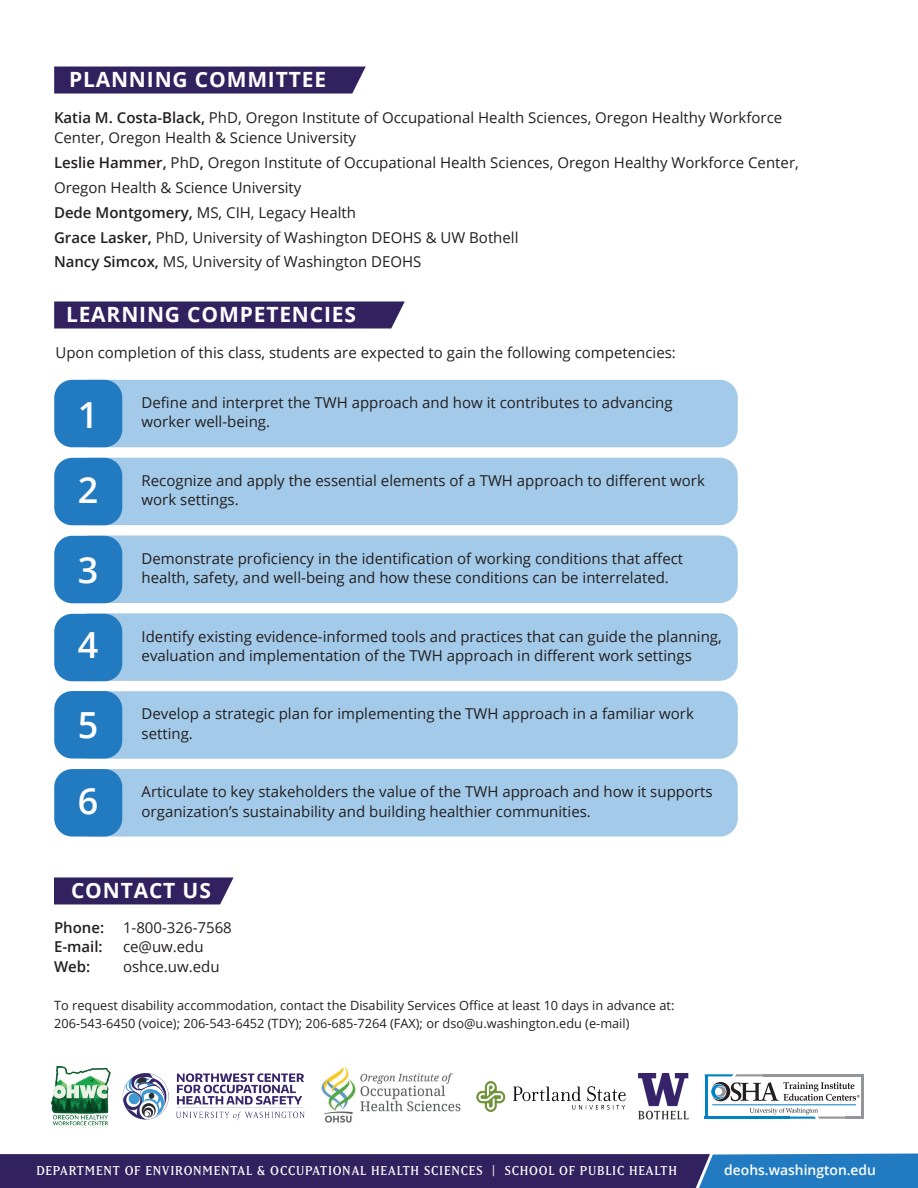
<style>
.page{position:relative;width:918px;height:1188px;background:#fff}
.page>*{position:absolute;margin:0;border:0;box-sizing:border-box;transform-origin:0 0}
.t1{font:600 36px/75px "Open Sans";color:#fff}
.t2{font:700 21px "Open Sans";letter-spacing:.04em;color:#fff}
.t3{font:15px/19.5px "Open Sans";color:#231f20}
.t4{font:600 15px "Open Sans";color:#231f20}
.t5{font:600 13.8px "Open Sans";color:#fff}
.t6{font:12.75px/18px "Open Sans";color:#231f20}
.t7{font:12.75px "Matrix II Reg";letter-spacing:.07em;color:#fff}
.s1{font-weight:600}
</style>
<div class="page">
<div style="left:72px;top:769px;width:666px;height:68px;background:#a3cae9;border-radius:18px"></div>
<div style="left:72px;top:380px;width:666px;height:67px;background:#a3cae9;border-radius:18px"></div>
<svg style="left:54px;top:877px;width:180px;height:27px;background:#3d2d67"></svg>
<div style="left:54px;top:302px;width:351px;height:26px;background:#32215f"></div>
<div style="left:54px;top:380px;width:68px;height:67px;background:#227bc0;border-radius:18px"></div>
<div style="left:72px;top:458px;width:666px;height:67px;background:#a3cae9;border-radius:18px"></div>
<div style="left:54px;top:458px;width:68px;height:67px;background:#227bc0;border-radius:18px"></div>
<div style="left:72px;top:536px;width:666px;height:67px;background:#a3cae9;border-radius:18px"></div>
<div style="left:54px;top:536px;width:68px;height:67px;background:#227bc0;border-radius:18px"></div>
<div style="left:72px;top:613px;width:666px;height:68px;background:#a3cae9;border-radius:18px"></div>
<div style="left:54px;top:614px;width:68px;height:67px;background:#227bc0;border-radius:18px"></div>
<div style="left:72px;top:691px;width:666px;height:68px;background:#a3cae9;border-radius:18px"></div>
<div style="left:54px;top:691px;width:68px;height:68px;background:#227bc0;border-radius:18px"></div>
<div style="left:54px;top:769px;width:68px;height:68px;background:#227bc0;border-radius:18px"></div>
<svg style="left:0;top:1154px;width:918px;height:34px;background:#2f3776"></svg>
<img style="left:122px;top:1073px;width:183px;height:47px">
<svg style="left:708px;top:1076px;width:154px;height:41px"></svg>
<svg style="left:711px;top:1082px;width:149px;height:19px"></svg>
<hr style="left:705px;top:1117px;width:85px;height:2px;background:#0082c5">
<hr style="left:705px;top:1075px;width:3px;height:43px;background:#0082c5">
<svg style="left:705px;top:1074px;width:58px;height:2px"></svg>
<hr style="left:763px;top:1074px;width:101px;height:2px;background:#939598">
<hr style="left:862px;top:1074px;width:2px;height:44px;background:#939598">
<svg style="left:750px;top:1108px;width:114px;height:11px"></svg>
<hr style="left:712px;top:1104px;width:144px;height:1px;background:#0082c5">
<div style="left:53px;top:1110px;width:55px;height:19px;background:linear-gradient(to right,#fff,#fff)"></div>
<img style="left:51px;top:1066px;width:60px;height:60px">
<img style="left:476px;top:1082px;width:150px;height:29px">
<img style="left:320px;top:1067px;width:141px;height:56px">
<div style="left:54px;top:67px;width:312px;height:27px;background:#32215f"></div>
<img style="left:638px;top:1073px;width:51px;height:47px">
<h2 class="t2" style="left:69px;top:65px;width:259px">PLANNING COMMITTEE</h2>
<p class="t3" style="left:54px;top:108px;width:730px"><span class="s1">Katia M. Costa-Black,</span> PhD, Oregon Institute of Occupational Health Sciences, Oregon Healthy Workforce<br>Center, Oregon Health &amp; Science University</p>
<p class="t3" style="left:54px;top:150px;width:746px;line-height:24.9px"><span class="s1">Leslie Hammer,</span> PhD<span class="s1">,</span> Oregon Institute of Occupational Health Sciences, Oregon Healthy Workforce Center, Oregon Health &amp; Science University<br><span class="s1">Dede Montgomery,</span> MS, CIH, Legacy Health<br><span class="s1">Grace Lasker,</span> PhD, University of Washington DEOHS &amp; UW Bothell<br><span class="s1">Nancy Simcox,</span> MS, University of Washington DEOHS</p>
<h2 class="t2" style="left:66px;top:300px;width:292px">LEARNING COMPETENCIES</h2>
<p class="t3" style="left:56px;top:343px;width:622px">Upon completion of this class, students are expected to gain the following competencies:</p>
<h1 class="t1" style="left:78px;top:376px;width:22px">1<br>2</h1>
<h1 class="t1" style="left:78px;top:532px;width:22px">3<br>4</h1>
<h1 class="t1" style="left:78px;top:685px;width:22px;line-height:76.5px">5<br>6</h1>
<p class="t3" style="left:142px;top:392px;width:533px">Define and interpret the TWH approach and how it contributes to advancing worker well-being.</p>
<p class="t3" style="left:142px;top:470px;width:565px">Recognize and apply the essential elements of a TWH approach to different work work settings.</p>
<p class="t3" style="left:142px;top:548px;width:543px">Demonstrate proficiency in the identification of working conditions that affect health, safety, and well-being and how these conditions can be interrelated.</p>
<p class="t3" style="left:142px;top:626px;width:582px">Identify existing evidence-informed tools and practices that can guide the planning, evaluation and implementation of the TWH approach in different work settings</p>
<p class="t3" style="left:142px;top:703px;width:554px">Develop a strategic plan for implementing the TWH approach in a familiar work setting.</p>
<p class="t3" style="left:142px;top:781px;width:573px">Articulate to key stakeholders the value of the TWH approach and how it supports organization’s sustainability and building healthier communities.</p>
<h2 class="t2" style="left:71px;top:876px;width:141px">CONTACT US</h2>
<p class="t4" style="left:54px;top:917px;width:52px">Phone:</p>
<p class="t3" style="left:123px;top:917px;width:110px">1-800-326-7568</p>
<p class="t4" style="left:54px;top:936px;width:50px">E-mail:</p>
<p class="t3" style="left:123px;top:936px;width:82px">ce@uw.edu</p>
<p class="t4" style="left:54px;top:956px;width:38px">Web:</p>
<p class="t3" style="left:123px;top:956px;width:98px">oshce.uw.edu</p>
<p class="t6" style="left:54px;top:996px;width:622px">To request disability accommodation, contact the Disability Services Office at least 10 days in advance at:<br>206-543-6450 (voice); 206-543-6452 (TDY); 206-685-7264 (FAX); or dso@u.washington.edu (e-mail)</p>
<p class="t7" style="left:36px;top:1163px;width:642px">DEPARTMENT OF ENVIRONMENTAL &amp; OCCUPATIONAL HEALTH SCIENCES | SCHOOL OF PUBLIC HEALTH</p>
<p class="t5" style="left:724px;top:1160px;width:153px">deohs.washington.edu</p>
</div>
